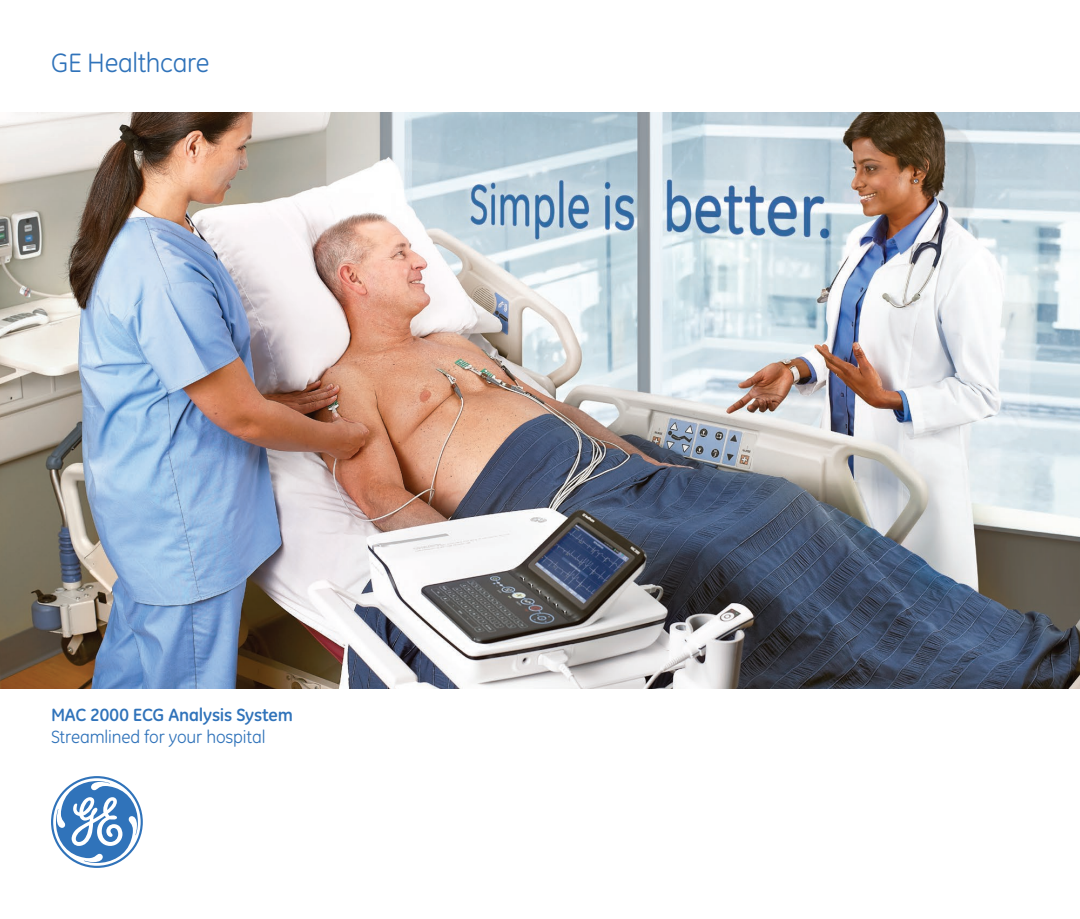
<style>
.page{position:relative;width:1080px;height:919px;background:#fff}
.page>*{position:absolute;margin:0;border:0;box-sizing:border-box;transform-origin:0 0}
.t1{font:27px "GE Inspira";letter-spacing:-.015em;color:#3073ba}
.t2{font:18px "GE Inspira";letter-spacing:-.01em;color:#3073ba}
.t3{font:700 18px "GE Inspira";letter-spacing:-.01em;color:#3073ba}
</style>
<div class="page">
<img style="left:0;top:113px;width:1080px;height:575px">
<svg style="left:51px;top:776px;width:92px;height:91px"></svg>
<h1 class="t1" style="left:51px;top:47px;width:160px">GE Healthcare</h1>
<p class="t3" style="left:51px;top:702px;width:244px">MAC 2000 ECG Analysis System</p>
<p class="t2" style="left:51px;top:726px;width:216px">Streamlined for your hospital</p>
</div>
